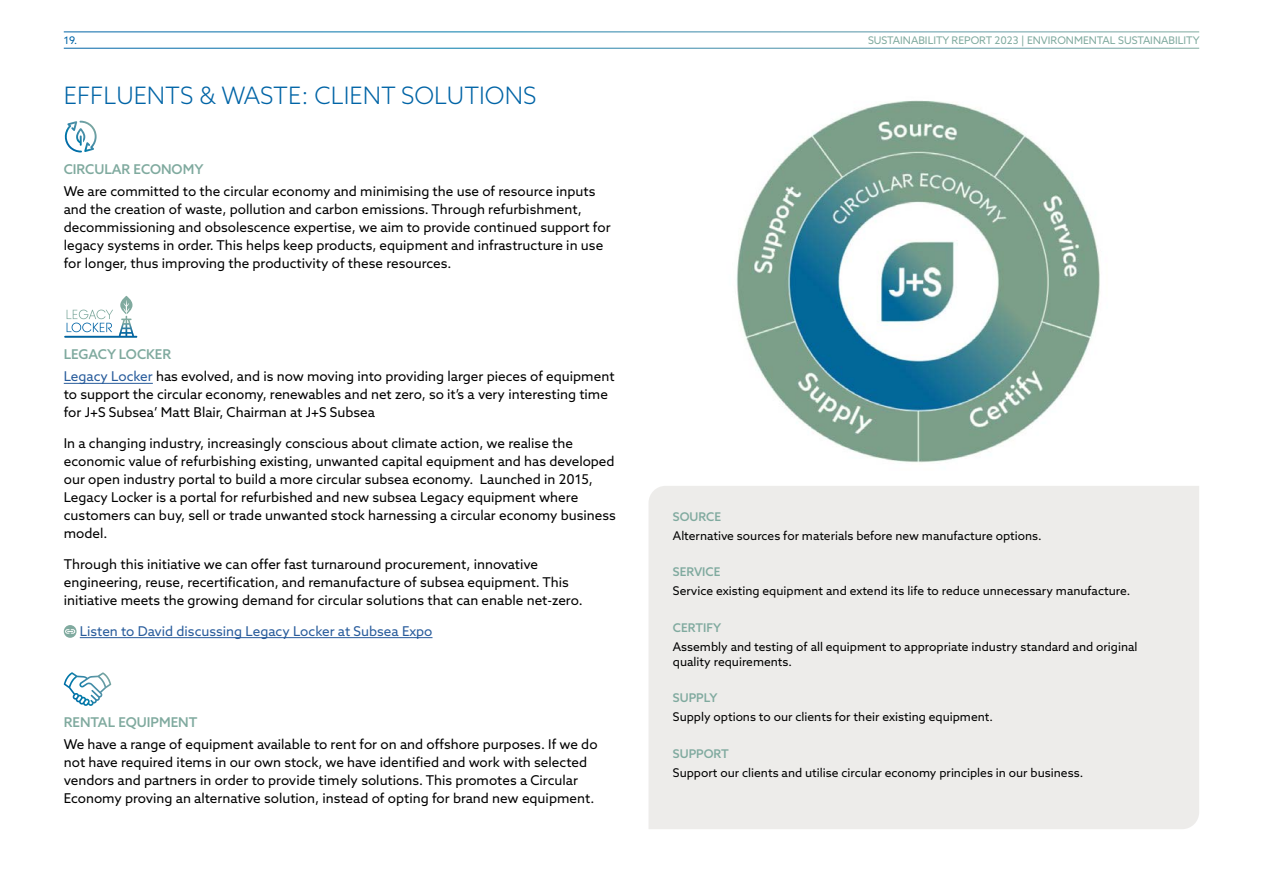
<style>
.page{position:relative;width:1263px;height:893px;background:#fff}
.page>*{position:absolute;margin:0;border:0;box-sizing:border-box;transform-origin:0 0}
.t1{font:300 24px "Azo Sans";color:#0064a6}
.t2{font:13.5px/18px "Azo Sans";color:#000}
.t3{font:13.5px "Azo Sans";color:#275b9b}
.t4{font:500 13.5px "Azo Sans";color:#80aa9f}
.t5{font:12px/15px "Azo Sans";color:#000}
.t6{font:500 12px "Azo Sans";color:#80aa9f}
.t7{font:10.5px "Azo Sans";color:#80aa9f}
.t8{font:10.5px "Azo Sans";color:#0064a6}
.s1{font-weight:500;color:#80aa9f}
.s2{color:#275b9b}
</style>
<div class="page">
<hr style="left:64px;top:383px;width:89px;height:1px;background:#275b9b">
<hr style="left:80px;top:637px;width:352px;height:1px;background:#275b9b">
<svg style="left:64px;top:625px;width:13px;height:13px"></svg>
<svg style="left:65px;top:629px;width:10px;height:5px"></svg>
<img style="left:736px;top:100px;width:364px;height:363px">
<svg style="left:64px;top:672px;width:47px;height:34px"></svg>
<svg style="left:64px;top:121px;width:33px;height:31px"></svg>
<svg style="left:64px;top:296px;width:73px;height:42px"></svg>
<div style="left:649px;top:486px;width:550px;height:343px;background:#edecea"></div>
<p class="t8" style="left:64px;top:34px;width:15px">19.</p>
<p class="t7" style="left:868px;top:34px;width:333px">SUSTAINABILITY REPORT 2023 | ENVIRONMENTAL SUSTAINABILITY</p>
<h1 class="t1" style="left:64px;top:80px;width:474px">EFFLUENTS &amp; WASTE: CLIENT SOLUTIONS</h1>
<p class="t4" style="left:64px;top:160px;width:141px">CIRCULAR ECONOMY</p>
<p class="t2" style="left:64px;top:182px;width:548px">We are committed to the circular economy and minimising the use of resource inputs and the creation of waste, pollution and carbon emissions. Through refurbishment, decommissioning and obsolescence expertise, we aim to provide continued support for legacy systems in order. This helps keep products, equipment and infrastructure in use for longer, thus improving the productivity of these resources.</p>
<p class="t2" style="left:64px;top:343px;width:552px;line-height:22.2px"><span class="s1">LEGACY LOCKER<br></span><span class="s2">Legacy Locker</span> has evolved, and is now moving into providing larger pieces of equipment</p>
<p class="t2" style="left:64px;top:385px;width:546px">to support the circular economy, renewables and net zero, so it’s a very interesting time for J+S Subsea’ Matt Blair, Chairman at J+S Subsea</p>
<p class="t2" style="left:64px;top:434px;width:554px">In a changing industry, increasingly conscious about climate action, we realise the economic value of refurbishing existing, unwanted capital equipment and has developed our open industry portal to build a more circular subsea economy. Launched in 2015, Legacy Locker is a portal for refurbished and new subsea Legacy equipment where customers can buy, sell or trade unwanted stock harnessing a circular economy business model.</p>
<p class="t2" style="left:64px;top:555px;width:520px">Through this initiative we can offer fast turnaround procurement, innovative engineering, reuse, recertification, and remanufacture of subsea equipment. This initiative meets the growing demand for circular solutions that can enable net-zero.</p>
<p class="t3" style="left:80px;top:622px;width:354px">Listen to David discussing Legacy Locker at Subsea Expo</p>
<p class="t4" style="left:64px;top:713px;width:135px">RENTAL EQUIPMENT</p>
<p class="t2" style="left:64px;top:735px;width:535px">We have a range of equipment available to rent for on and offshore purposes. If we do not have required items in our own stock, we have identified and work with selected vendors and partners in order to provide timely solutions. This promotes a Circular Economy proving an alternative solution, instead of opting for brand new equipment.</p>
<p class="t6" style="left:673px;top:509px;width:50px">SOURCE</p>
<p class="t5" style="left:673px;top:528px;width:370px">Alternative sources for materials before new manufacture options.</p>
<p class="t6" style="left:673px;top:564px;width:49px">SERVICE</p>
<p class="t5" style="left:673px;top:583px;width:459px">Service existing equipment and extend its life to reduce unnecessary manufacture.</p>
<p class="t6" style="left:673px;top:620px;width:50px">CERTIFY</p>
<p class="t5" style="left:673px;top:639px;width:466px">Assembly and testing of all equipment to appropriate industry standard and original quality requirements.</p>
<p class="t6" style="left:673px;top:690px;width:46px">SUPPLY</p>
<p class="t5" style="left:673px;top:709px;width:322px">Supply options to our clients for their existing equipment.</p>
<p class="t6" style="left:673px;top:746px;width:58px">SUPPORT</p>
<p class="t5" style="left:673px;top:765px;width:412px">Support our clients and utilise circular economy principles in our business.</p>
</div>
